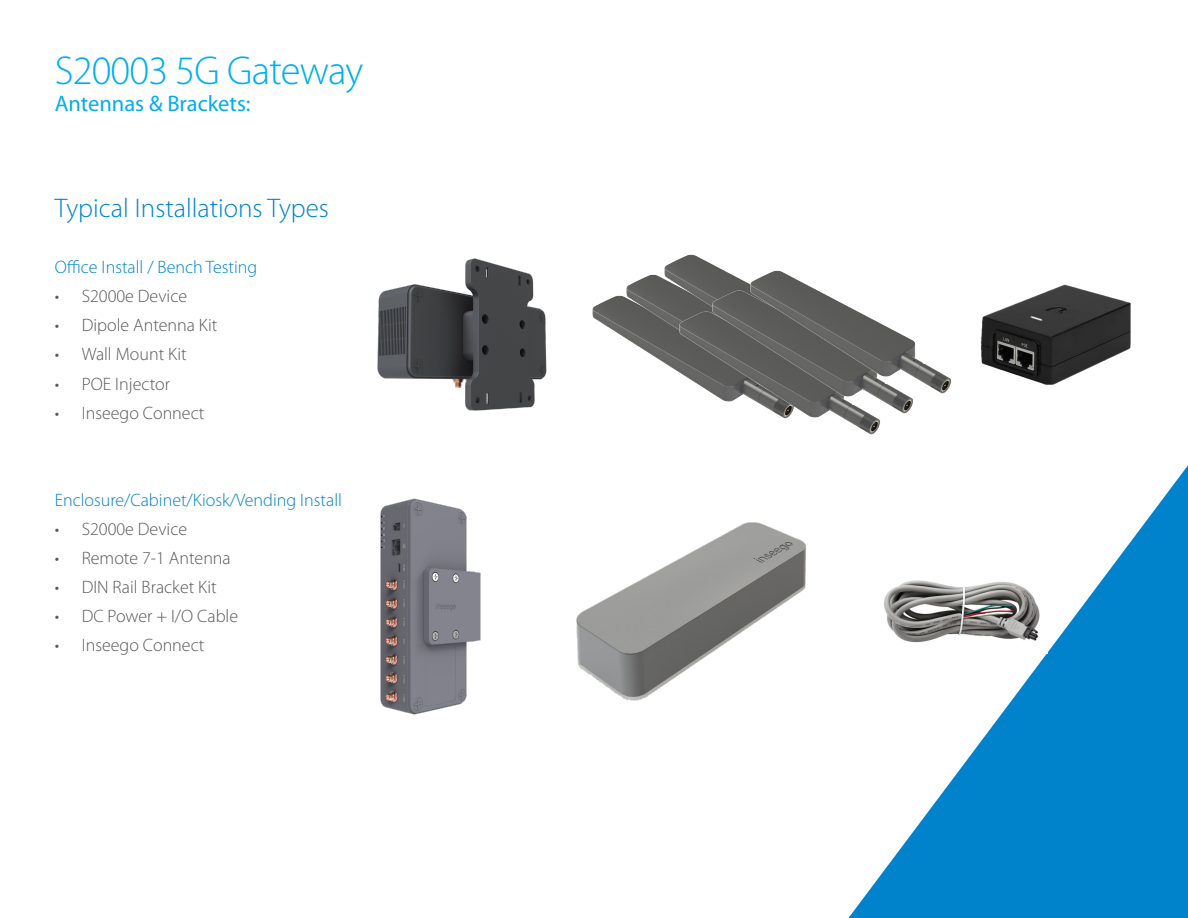
<style>
.page{position:relative;width:1188px;height:918px;background:#fff}
.page>*{position:absolute;margin:0;border:0;box-sizing:border-box;transform-origin:0 0}
.t1{font:300 40.5px "Myriad Pro";letter-spacing:-.02em;color:#00aeef}
.Header_Level_1{font:300 27px "Myriad Pro";color:#0083ca}
.t2{font:22.5px "Myriad Pro";color:#00aeef}
.t3{font:300 18px "Myriad Pro";color:#57585a}
.Header_Level_1-2{font:300 18px "Myriad Pro";color:#0083ca}
</style>
<div class="page">
<svg style="left:848px;top:465px;width:340px;height:453px;fill:#0083ca"></svg>
<img style="left:377px;top:258px;width:170px;height:153px">
<img style="left:980px;top:284px;width:151px;height:101px">
<img style="left:592px;top:295px;width:27px;height:39px">
<img style="left:619px;top:274px;width:38px;height:84px">
<img style="left:657px;top:254px;width:87px;height:114px">
<img style="left:672px;top:306px;width:208px;height:129px">
<img style="left:706px;top:285px;width:207px;height:133px">
<img style="left:744px;top:270px;width:207px;height:128px">
<img style="left:380px;top:498px;width:101px;height:217px">
<img style="left:576px;top:522px;width:230px;height:179px">
<img style="left:876px;top:569px;width:172px;height:84px">
<p class="t1" style="left:55px;top:49px;width:310px">S20003 5G Gateway</p>
<p class="t2" style="left:55px;top:92px;width:197px">Antennas &amp; Brackets:</p>
<p class="Header_Level_1" style="left:55px;top:193px;width:276px">Typical Installations Types</p>
<p class="Header_Level_1-2" style="left:55px;top:257px;width:204px">Office Install / Bench Testing</p>
<p class="t3" style="left:55px;top:286px;width:134px">• S2000e Device</p>
<p class="t3" style="left:55px;top:315px;width:164px">• Dipole Antenna Kit</p>
<p class="t3" style="left:55px;top:345px;width:133px">• Wall Mount Kit</p>
<p class="t3" style="left:55px;top:374px;width:117px">• POE Injector</p>
<p class="t3" style="left:55px;top:403px;width:151px">• Inseego Connect</p>
<p class="Header_Level_1-2" style="left:55px;top:490px;width:289px">Enclosure/Cabinet/Kiosk/Vending Install</p>
<p class="t3" style="left:55px;top:519px;width:134px">• S2000e Device</p>
<p class="t3" style="left:55px;top:548px;width:178px">• Remote 7-1 Antenna</p>
<p class="t3" style="left:55px;top:577px;width:164px">• DIN Rail Bracket Kit</p>
<p class="t3" style="left:55px;top:606px;width:185px">• DC Power + I/O Cable</p>
<p class="t3" style="left:55px;top:636px;width:151px">• Inseego Connect</p>
</div>
